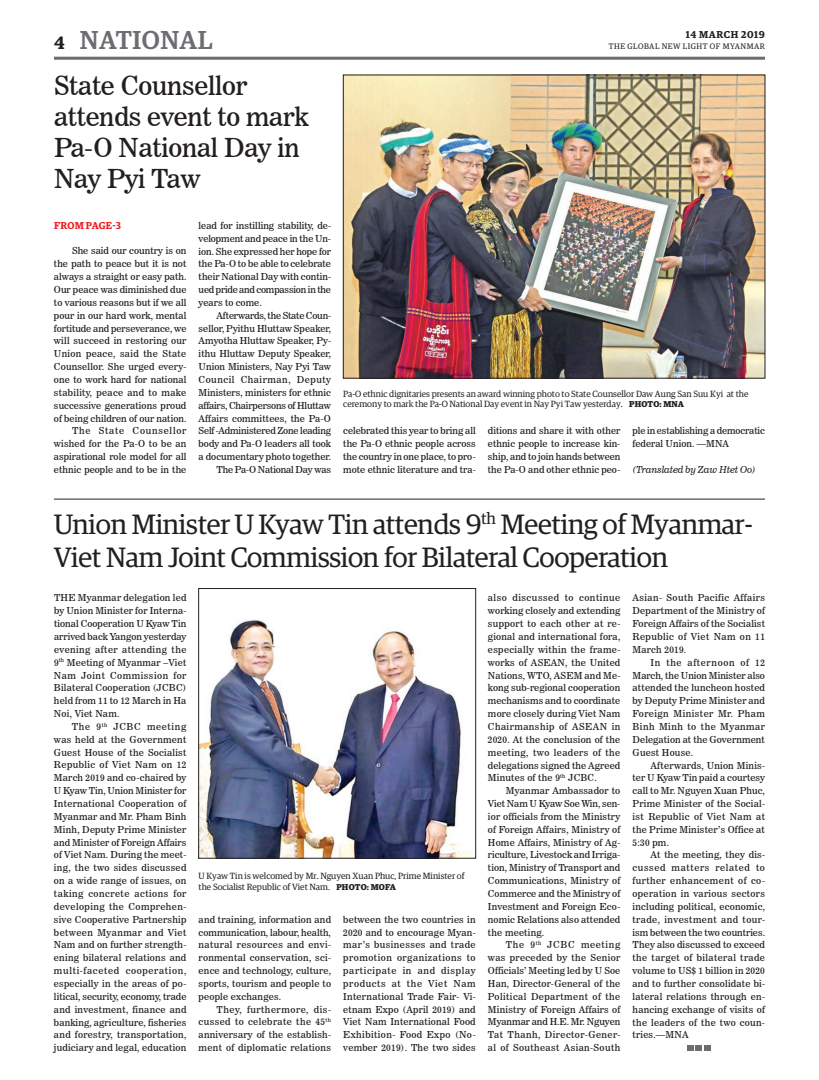
<style>
.page{position:relative;width:819px;height:1080px;background:#fff}
.page>*{position:absolute;margin:0;border:0;box-sizing:border-box;transform-origin:0 0}
.t1{font:28px/33.6px "Guardian Egyp";letter-spacing:-.01em;color:#231f20}
.t2{font:26px/31.2px "News 706 BT Roman C";letter-spacing:-.01em;color:#231f20}
.t3{font:500 26px "Guardian Egyp";letter-spacing:.02em;color:#6c6d70}
.t4{font:600 18px "Guardian Egyp";color:#231f20}
.t5{font:600 10px "Guardian Egyp";letter-spacing:.06em;color:#231f20}
.t6{font:600 10px "Guardian Egyp";letter-spacing:.015em;color:#ee1d23}
.t7{font:9.5px/12.9px "News 706 BT Roman C";letter-spacing:.01em;color:#231f20;text-align:justify}
.t8{font:9.5px/12.9px "News 706 BT Roman C";letter-spacing:-.01em;color:#231f20}
.t9{font:9.5px "News 706 BT Italic C";letter-spacing:-.01em;color:#231f20}
.t10{font:9px/10.8px "Guardian Egyp";color:#231f20}
.t11{font:8px "Guardian Egyp";letter-spacing:.06em;color:#231f20}
.s1{font-weight:700;font-size:8.5px}
</style>
<div class="page">
<hr style="left:54px;top:57px;width:711px;height:3px;background:#6c6d70">
<img style="left:345px;top:77px;width:418px;height:299px">
<div style="left:343px;top:75px;width:422px;height:303px;border:1px solid #231f20"></div>
<hr style="left:54px;top:499px;width:711px;height:1px;background:#231f20">
<img style="left:201px;top:619px;width:272px;height:237px">
<div style="left:199px;top:588px;width:277px;height:270px;border:1px solid #231f20"></div>
<svg style="left:687px;top:1045px;width:23px;height:6px"></svg>
<h3 class="t4" style="left:54px;top:29px;width:12px">4</h3>
<h2 class="t3" style="left:80px;top:21px;width:134px">NATIONAL</h2>
<h2 class="t2" style="left:54px;top:70px;width:256px">State Counsellor attends event to mark<br>Pa-O National Day in<br>Nay Pyi Taw</h2>
<p class="t6" style="left:54px;top:218px;width:68px">FROM PAGE-3</p>
<p class="t7" style="left:54px;top:245px;width:134px;text-align:right">She said our country is on<br>the path to peace but it is not always a straight or easy path.<br>Our peace was diminished due to various reasons but if we all pour in our hard work, mental fortitude and perseverance, we will succeed in restoring our<br>Union peace, said the State<br>Counsellor. She urged every&shy;one to work hard for national stability, peace and to make successive generations proud of being children of our nation.<br>The State Counsellor wished for the Pa-O to be an aspirational role model for all ethnic people and to be in the</p>
<p class="t7" style="left:199px;top:219px;width:134px">lead for instilling stability, de&shy;velopment and peace in the Un&shy;ion. She expressed her hope for the Pa-O to be able to celebrate their National Day with contin&shy;ued pride and compassion in the years to come.</p>
<p class="t7" style="left:199px;top:309px;width:134px;text-align:right">Afterwards, the State Coun&shy;sellor, Pyithu Hluttaw Speaker,<br>Amyotha Hluttaw Speaker, Py&shy;ithu Hluttaw Deputy Speaker,<br>Union Ministers, Nay Pyi Taw<br>Council Chairman, Deputy<br>Ministers, ministers for ethnic affairs, Chairpersons of Hluttaw<br>Affairs committees, the Pa-O<br>Self -Administered Zone leading body and Pa-O leaders all took a documentary photo together.<br>The Pa-O National Day was</p>
<p class="t5" style="left:686px;top:27px;width:80px">14 MARCH 2019</p>
<p class="t11" style="left:609px;top:41px;width:158px">THE GLOBAL NEW LIGHT OF MYANMAR</p>
<p class="t10" style="left:343px;top:388px;width:407px">Pa-O ethnic dignitaries presents an award winning photo to State Counsellor Daw Aung San Suu Kyi at the ceremony to mark the Pa-O National Day event in Nay Pyi Taw yesterday. <span class="s1">PHOTO: MNA</span></p>
<p class="t7" style="left:343px;top:424px;width:134px">celebrated this year to bring all the Pa-O ethnic people across the country in one place, to pro&shy;mote ethnic literature and tra-</p>
<p class="t7" style="left:488px;top:424px;width:134px">ditions and share it with other ethnic people to increase kin&shy;ship, and to join hands between the Pa-O and other ethnic peo-</p>
<p class="t8" style="left:633px;top:424px;width:134px">ple in establishing a democratic federal Union. —MNA</p>
<p class="t9" style="left:633px;top:464px;width:125px">(Translated by Zaw Htet Oo)</p>
<h1 class="t1" style="left:54px;top:505px;width:700px">Union Minister U Kyaw Tin attends 9<sup>th</sup> Meeting of Myanmar-<br>Viet Nam Joint Commission for Bilateral Cooperation</h1>
<p class="t7" style="left:54px;top:592px;width:134px">THE Myanmar delegation led by Union Minister for Interna&shy;tional Cooperation U Kyaw Tin arrived back Yangon yesterday evening after attending the 9<sup>th</sup> Meeting of Myanmar –Viet Nam Joint Commission for Bilateral Cooperation (JCBC) held from 11 to 12 March in Ha Noi, Viet Nam.</p>
<p class="t7" style="left:54px;top:720px;width:134px;text-indent:18px">The 9<sup>th</sup> JCBC meeting was held at the Government Guest House of the Socialist Republic of Viet Nam on 12<br>March 2019 and co-chaired by U Kyaw Tin, Union Minister for International Cooperation of Myanmar and Mr. Pham Binh Minh, Deputy Prime Minister and Minister of Foreign Affairs of Viet Nam. During the meet&shy;ing, the two sides discussed on a wide range of issues, on taking concrete actions for developing the Comprehen&shy;sive Cooperative Partnership between Myanmar and Viet Nam and on further strength&shy;ening bilateral relations and multi-faceted cooperation, especially in the areas of po&shy;litical, security, economy, trade and investment, finance and banking, agriculture, fisheries and forestry, transportation, judiciary and legal, education</p>
<p class="t10" style="left:199px;top:870px;width:267px">U Kyaw Tin is welcomed by Mr. Nguyen Xuan Phuc, Prime Minister of the Socialist Republic of Viet Nam. <span class="s1">PHOTO: MOFA</span></p>
<p class="t7" style="left:199px;top:913px;width:134px">and training, information and communication, labour, health, natural resources and envi&shy;ronmental conservation, sci&shy;ence and technology, culture, sports, tourism and people to people exchanges.</p>
<p class="t7" style="left:199px;top:1003px;width:134px;text-indent:18px">They, furthermore, dis&shy;cussed to celebrate the 45<sup>th </sup>anniversary of the establish&shy;ment of diplomatic relations</p>
<p class="t7" style="left:343px;top:913px;width:134px">between the two countries in 2020 and to encourage Myan&shy;mar’s businesses and trade promotion organizations to participate in and display products at the Viet Nam International Trade Fair- Vi&shy;etnam Expo (April 2019) and Viet Nam International Food Exhibition- Food Expo (No&shy;vember 2019). The two sides</p>
<p class="t7" style="left:488px;top:592px;width:134px">also discussed to continue working closely and extending support to each other at re&shy;gional and international fora, especially within the frame&shy;works of ASEAN, the United Nations, WTO, ASEM and Me&shy;kong sub-regional cooperation mechanisms and to coordinate more closely during Viet Nam Chairmanship of ASEAN in 2020. At the conclusion of the meeting, two leaders of the delegations signed the Agreed Minutes of the 9<sup>th</sup> JCBC.</p>
<p class="t7" style="left:488px;top:784px;width:134px;text-indent:18px">Myanmar Ambassador to Viet Nam U Kyaw Soe Win, sen&shy;ior officials from the Ministry of Foreign Affairs, Ministry of Home Affairs, Ministry of Ag&shy;riculture, Livestock and Irriga&shy;tion, Ministry of Transport and Communications, Ministry of Commerce and the Ministry of Investment and Foreign Eco&shy;nomic Relations also attended the meeting.</p>
<p class="t7" style="left:488px;top:938px;width:134px;text-indent:18px">The 9<sup>th</sup> JCBC meeting was preceded by the Senior Officials’ Meeting led by U Soe Han, Director-General of the Political Department of the Ministry of Foreign Affairs of Myanmar and H.E. Mr. Nguyen Tat Thanh, Director-Gener&shy;al of Southeast Asian-South</p>
<p class="t7" style="left:633px;top:592px;width:134px">Asian- South Pacific Affairs Department of the Ministry of Foreign Affairs of the Socialist Republic of Viet Nam on 11<br>March 2019.</p>
<p class="t7" style="left:633px;top:656px;width:134px;text-indent:18px">In the afternoon of 12<br>March, the Union Minister also attended the luncheon hosted by Deputy Prime Minister and Foreign Minister Mr. Pham Binh Minh to the Myanmar Delegation at the Government Guest House.</p>
<p class="t7" style="left:633px;top:759px;width:134px;text-indent:18px">Afterwards, Union Minis&shy;ter U Kyaw Tin paid a courtesy call to Mr. Nguyen Xuan Phuc, Prime Minister of the Social&shy;ist Republic of Viet Nam at the Prime Minister’s Office at 5:30 pm.</p>
<p class="t7" style="left:633px;top:849px;width:134px;text-indent:18px">At the meeting, they dis&shy;cussed matters related to further enhancement of co&shy;operation in various sectors including political, economic, trade, investment and tour&shy;ism between the two countries.<br>They also discussed to exceed the target of bilateral trade volume to US$ 1 billion in 2020 and to further consolidate bi&shy;lateral relations through en&shy;hancing exchange of visits of the leaders of the two coun&shy;tries.—MNA</p>
</div>
